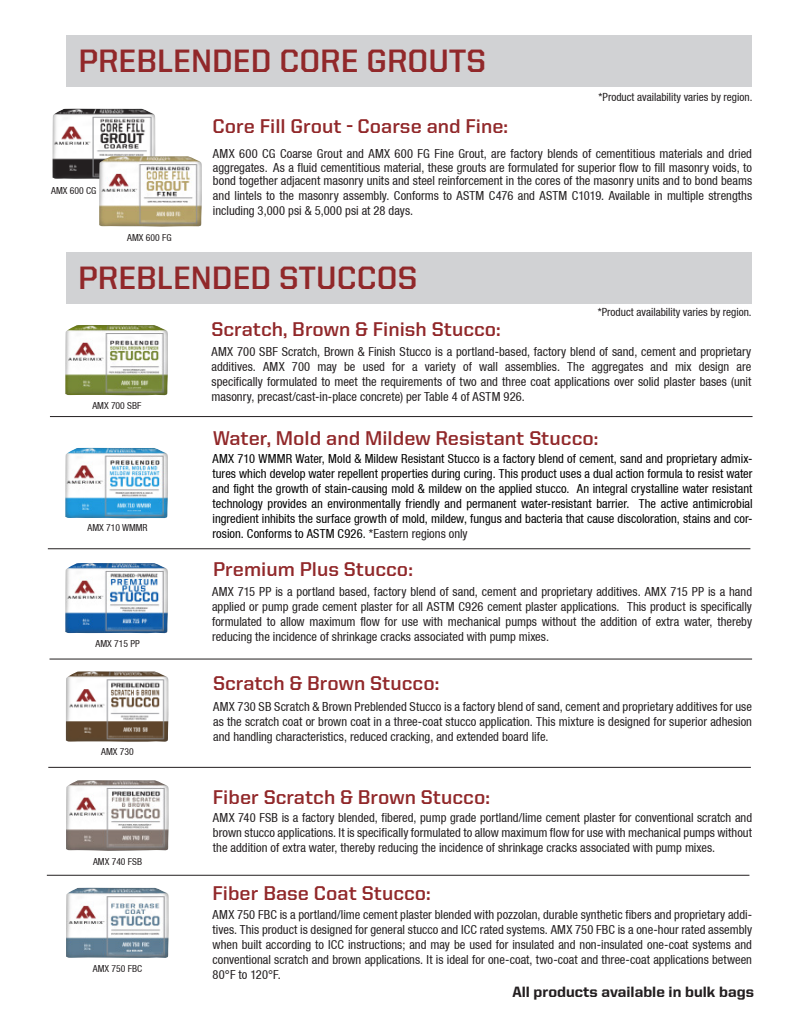
<style>
.page{position:relative;width:810px;height:1035px;background:#fff}
.page>*{position:absolute;margin:0;border:0;box-sizing:border-box;transform-origin:0 0}
.t1{font:700 32.5px "United Sans Reg";color:#91282a}
.t2{font:700 20px "United Sans Reg";color:#91282a}
.t3{font:800 15px "United Sans Reg";color:#231f20}
.Body_Copy{font:condensed 12.5px/15px "Helvetica Neue LT";color:#231f20;text-align:justify}
.t4{font:condensed 12.5px/15px "Helvetica Neue LT";letter-spacing:.005em;color:#000;text-align:justify}
.t5{font:condensed 11.25px "Helvetica Neue LT";color:#231f20}
.t6{font:condensed 9.62px "Helvetica Neue LT";color:#231f20}
.s1{color:#231f20}
</style>
<div class="page">
<div style="left:66px;top:252px;width:685px;height:52px;background:#d1d2d4"></div>
<div style="left:66px;top:35px;width:686px;height:52px;background:#d1d2d4"></div>
<hr style="left:47px;top:875px;width:702px;height:1px;background:#231f20">
<hr style="left:48px;top:548px;width:702px;height:1px;background:#231f20">
<hr style="left:50px;top:659px;width:702px;height:1px;background:#231f20">
<img style="left:65px;top:325px;width:103px;height:70px">
<img style="left:66px;top:780px;width:103px;height:71px">
<img style="left:66px;top:888px;width:103px;height:70px">
<hr style="left:48px;top:767px;width:703px;height:1px;background:#231f20">
<img style="left:66px;top:671px;width:103px;height:71px">
<img style="left:65px;top:563px;width:103px;height:70px">
<img style="left:53px;top:109px;width:102px;height:70px">
<img style="left:99px;top:156px;width:103px;height:71px">
<hr style="left:50px;top:416px;width:703px;height:1px;background:#231f20">
<img style="left:65px;top:448px;width:103px;height:70px">
<p class="t1" style="left:78px;top:43px;width:409px">PREBLENDED CORE GROUTS</p>
<p class="t2" style="left:213px;top:115px;width:297px">Core Fill Grout - Coarse and Fine:</p>
<p class="t5" style="left:599px;top:90px;width:155px">*Product availability varies by region.</p>
<p class="t6" style="left:51px;top:185px;width:47px">AMX 600 CG</p>
<p class="Body_Copy" style="left:213px;top:147px;width:541px;line-height:13.8px">AMX 600 CG Coarse Grout and AMX 600 FG Fine Grout, are factory blends of cementitious materials and dried aggregates. As a fluid cementitious material, these grouts are formulated for superior flow to fill masonry voids, to bond together adjacent masonry units and steel reinforcement in the cores of the masonry units and to bond beams</p>
<p class="Body_Copy" style="left:213px;top:188px;width:541px">and lintels to the masonry assembly. Conforms to ASTM C476 and ASTM C1019. Available in multiple strengths including 3,000 psi &amp; 5,000 psi at 28 days.</p>
<p class="t6" style="left:127px;top:232px;width:46px">AMX 600 FG</p>
<p class="t1" style="left:78px;top:260px;width:341px">PREBLENDED STUCCOS</p>
<p class="t2" style="left:212px;top:319px;width:291px">Scratch, Brown &amp; Finish Stucco:</p>
<p class="t5" style="left:598px;top:306px;width:155px">*Product availability varies by region.</p>
<p class="t6" style="left:92px;top:400px;width:51px">AMX 700 SBF</p>
<p class="t6" style="left:88px;top:522px;width:62px">AMX 710 WMMR</p>
<p class="t6" style="left:96px;top:638px;width:46px">AMX 715 PP</p>
<p class="t6" style="left:101px;top:746px;width:34px">AMX 730</p>
<p class="t6" style="left:93px;top:856px;width:51px">AMX 740 FSB</p>
<p class="t6" style="left:93px;top:963px;width:51px">AMX 750 FBC</p>
<p class="Body_Copy" style="left:212px;top:344px;width:541px">AMX 700 SBF Scratch, Brown &amp; Finish Stucco is a portland-based, factory blend of sand, cement and proprietary additives. AMX 700 may be used for a variety of wall assemblies. The aggregates and mix design are specifically formulated to meet the requirements of two and three coat applications over solid plaster bases (unit masonry, precast/cast-in-place concrete) per Table 4 of ASTM 926.</p>
<p class="t2" style="left:213px;top:427px;width:387px">Water, Mold and Mildew Resistant Stucco:</p>
<p class="t4" style="left:213px;top:451px;width:542px">AMX 710 WMMR Water, Mold &amp; Mildew Resistant Stucco is a factory blend of cement, sand and proprietary admix&shy;tures which develop water repellent properties during curing. This product uses a dual action formula to resist water and fight the growth of stain-causing mold &amp; mildew on the applied stucco. An integral crystalline water resistant technology provides an environmentally friendly and permanent water-resistant barrier. The active antimicrobial ingredient inhibits the surface growth of mold, mildew, fungus and bacteria that cause discoloration, stains and cor&shy;rosion. Conforms to ASTM C926. <span class="s1">*Eastern regions only</span></p>
<p class="t2" style="left:213px;top:558px;width:201px">Premium Plus Stucco:</p>
<p class="Body_Copy" style="left:212px;top:584px;width:542px">AMX 715 PP is a portland based, factory blend of sand, cement and proprietary additives. AMX 715 PP is a hand applied or pump grade cement plaster for all ASTM C926 cement plaster applications. This product is specifically formulated to allow maximum flow for use with mechanical pumps without the addition of extra water, thereby reducing the incidence of shrinkage cracks associated with pump mixes.</p>
<p class="t2" style="left:213px;top:672px;width:228px">Scratch &amp; Brown Stucco:</p>
<p class="Body_Copy" style="left:213px;top:699px;width:540px">AMX 730 SB Scratch &amp; Brown Preblended Stucco is a factory blend of sand, cement and proprietary additives for use as the scratch coat or brown coat in a three-coat stucco application. This mixture is designed for superior adhesion and handling characteristics, reduced cracking, and extended board life.</p>
<p class="t2" style="left:213px;top:786px;width:279px">Fiber Scratch &amp; Brown Stucco:</p>
<p class="Body_Copy" style="left:213px;top:810px;width:541px">AMX 740 FSB is a factory blended, fibered, pump grade portland/lime cement plaster for conventional scratch and brown stucco applications. It is specifically formulated to allow maximum flow for use with mechanical pumps without the addition of extra water, thereby reducing the incidence of shrinkage cracks associated with pump mixes.</p>
<p class="t2" style="left:213px;top:882px;width:220px">Fiber Base Coat Stucco:</p>
<p class="Body_Copy" style="left:213px;top:907px;width:541px">AMX 750 FBC is a portland/lime cement plaster blended with pozzolan, durable synthetic fibers and proprietary addi&shy;tives. This product is designed for general stucco and ICC rated systems. AMX 750 FBC is a one-hour rated assembly when built according to ICC instructions; and may be used for insulated and non-insulated one-coat systems and conventional scratch and brown applications. It is ideal for one-coat, two-coat and three-coat applications between 80°F to 120°F.</p>
<p class="t3" style="left:512px;top:983px;width:243px">All products available in bulk bags</p>
</div>
